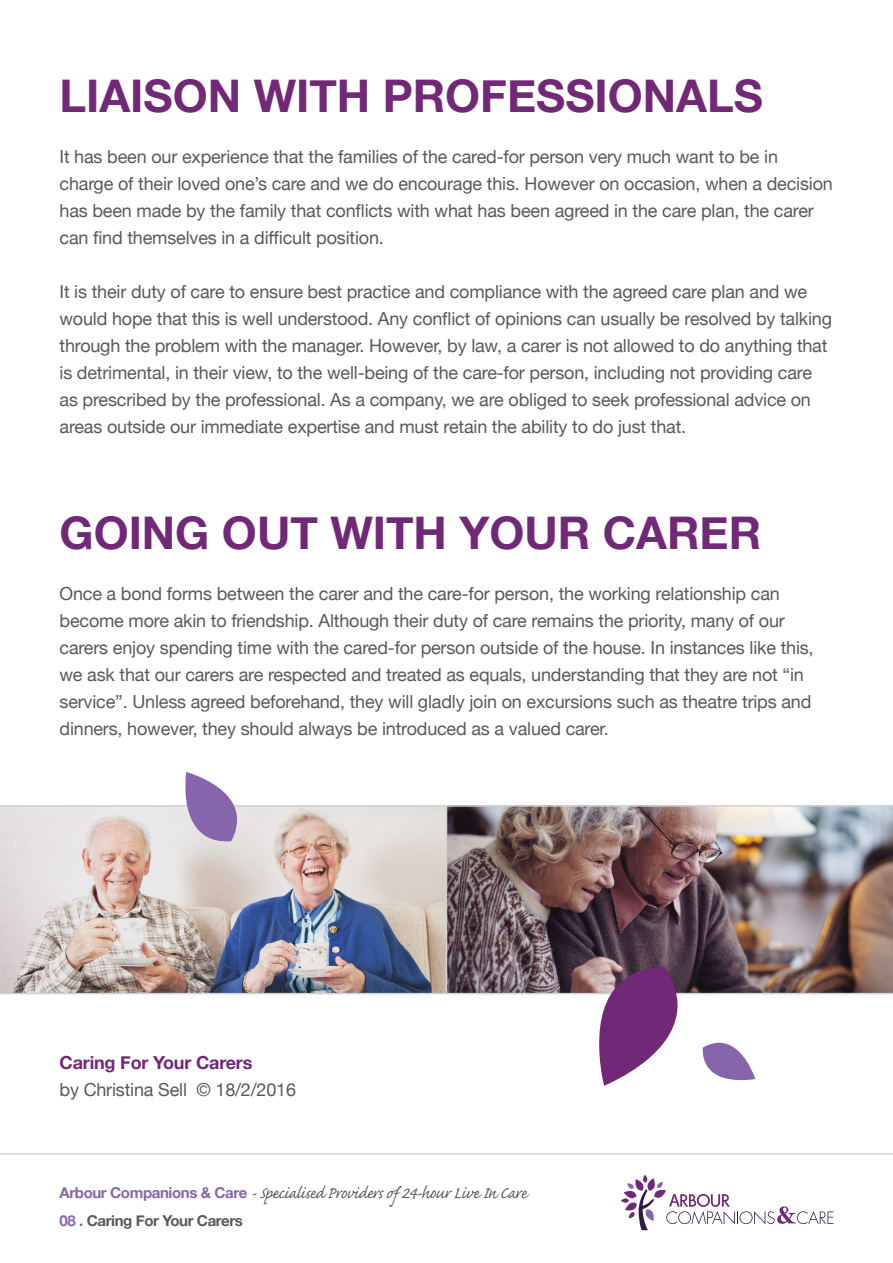
<style>
.page{position:relative;width:893px;height:1263px;background:#fff}
.page>*{position:absolute;margin:0;border:0;box-sizing:border-box;transform-origin:0 0}
.t1{font:700 45px "Helvetica Neue";color:#712877}
.t2{font:21px "Caflisch Script Pro";letter-spacing:-.025em;color:#58595b}
.t3{font:18px/27px "Helvetica Neue";letter-spacing:-.01em;color:#58595b}
.t4{font:700 18px "Helvetica Neue";letter-spacing:-.01em;color:#712877}
.t5{font:700 15px "Helvetica Neue";letter-spacing:-.025em;color:#58595b}
.s1{font-family:"Helvetica Neue";font-weight:700;font-size:15px;color:#8765ac}
.s2{color:#8765ac}
</style>
<div class="page">
<hr style="left:0;top:1153px;width:893px;height:1px;background:#d1d3d4">
<img style="left:0;top:807px;width:893px;height:186px">
<hr style="left:0;top:805px;width:893px;height:2px;background:#d1d3d4">
<hr style="left:0;top:993px;width:893px;height:1px;background:#d1d3d4">
<hr style="left:446px;top:806px;width:1px;height:187px;background:#d1d3d4">
<svg style="left:621px;top:1174px;width:212px;height:56px"></svg>
<svg style="left:598px;top:966px;width:81px;height:120px"></svg>
<svg style="left:703px;top:1042px;width:52px;height:38px"></svg>
<svg style="left:184px;top:772px;width:58px;height:70px"></svg>
<p class="t1" style="left:60px;top:61px;width:705px">LIAISON WITH PROFESSIONALS</p>
<p class="t3" style="left:60px;top:144px;width:775px">It has been our experience that the families of the cared-for person very much want to be in charge of their loved one’s care and we do encourage this. However on occasion, when a decision has been made by the family that conflicts with what has been agreed in the care plan, the carer can find themselves in a difficult position.</p>
<p class="t3" style="left:60px;top:279px;width:774px">It is their duty of care to ensure best practice and compliance with the agreed care plan and we would hope that this is well understood. Any conflict of opinions can usually be resolved by talking through the problem with the manager. However, by law, a carer is not allowed to do anything that is detrimental, in their view, to the well-being of the care-for person, including not providing care as prescribed by the professional. As a company, we are obliged to seek professional advice on areas outside our immediate expertise and must retain the ability to do just that.</p>
<p class="t1" style="left:60px;top:497px;width:703px">GOING OUT WITH YOUR CARER</p>
<p class="t3" style="left:60px;top:581px;width:756px">Once a bond forms between the carer and the care-for person, the working relationship can become more akin to friendship. Although their duty of care remains the priority, many of our carers enjoy spending time with the cared-for person outside of the house. In instances like this, we ask that our carers are respected and treated as equals, understanding that they are not “in service”. Unless agreed beforehand, they will gladly join on excursions such as theatre trips and dinners, however, they should always be introduced as a valued carer.</p>
<p class="t4" style="left:60px;top:1048px;width:194px">Caring For Your Carers</p>
<p class="t3" style="left:60px;top:1077px;width:238px">by Christina Sell © 18/2/2016</p>
<p class="t2" style="left:60px;top:1182px;width:469px"><span class="s1">Arbour Companions &amp; Care</span> - Specialised Providers of 24-hour Live In Care</p>
<p class="t5" style="left:60px;top:1209px;width:185px"><span class="s2">08 .</span> Caring For Your Carers</p>
</div>
